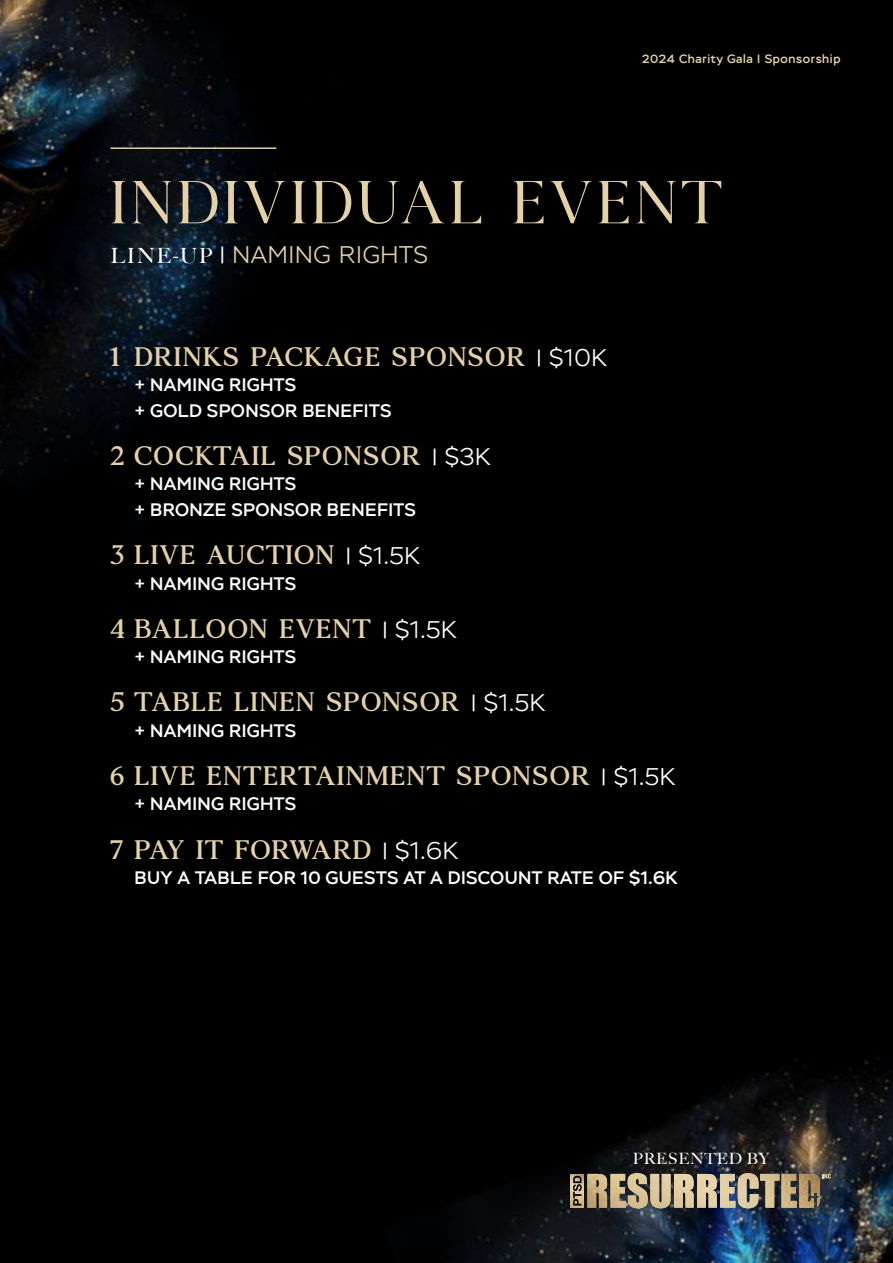
<style>
.page{position:relative;width:893px;height:1263px;background:#000}
.page>*{position:absolute;margin:0;border:0;box-sizing:border-box;transform-origin:0 0}
.t1{font:300 68.4px "Agatho";letter-spacing:.07em;color:#e4d1a9}
.t2{font:700 30px "Agatho";letter-spacing:.05em;color:#e4d1a9}
.t3{font:300 24px "Stem";letter-spacing:.03em;color:#e4d1a9}
.t4{font:500 18px/25.5px "Stem";letter-spacing:.02em;color:#fff}
.t5{font:500 15.6px "Big Caslon";letter-spacing:.05em;color:#fff}
.t6{font:500 12px "Stem";letter-spacing:.05em;color:#e4d1a9}
.s1{font-family:"Big Caslon";font-weight:500;font-size:21px;color:#fff}
.s2{font-family:"Stem";font-weight:300;font-size:24px;color:#fff}
</style>
<div class="page">
<img style="left:0;top:0;width:277px;height:475px">
<img style="left:457px;top:1058px;width:436px;height:205px">
<img style="left:571px;top:1174px;width:2px;height:33px">
<svg style="left:573px;top:1173px;width:258px;height:35px;background:#9c8d72"></svg>
<hr style="left:111px;top:147px;width:165px;height:2px;background:#e4d1a9">
<p class="t6" style="left:642px;top:52px;width:200px">2024 Charity Gala | Sponsorship</p>
<h1 class="t1" style="left:111px;top:176px;width:613px">INDIVIDUAL EVENT</h1>
<h3 class="t3" style="left:111px;top:241px;width:319px"><span class="s1">LINE-UP |</span> NAMING RIGHTS</h3>
<h2 class="t2" style="left:111px;top:345px;width:498px">1 DRINKS PACKAGE SPONSOR <span class="s1">|</span> <span class="s2">$10K</span></h2>
<p class="t4" style="left:135px;top:372px;width:258px">+ NAMING RIGHTS<br>+ GOLD SPONSOR BENEFITS</p>
<h2 class="t2" style="left:111px;top:444px;width:382px">2 COCKTAIL SPONSOR <span class="s1">|</span> <span class="s2">$3K</span></h2>
<p class="t4" style="left:135px;top:472px;width:283px">+ NAMING RIGHTS<br>+ BRONZE SPONSOR BENEFITS</p>
<h2 class="t2" style="left:111px;top:543px;width:311px">3 LIVE AUCTION <span class="s1">|</span> <span class="s2">$1.5K</span></h2>
<p class="t4" style="left:135px;top:571px;width:163px">+ NAMING RIGHTS</p>
<h2 class="t2" style="left:111px;top:617px;width:348px">4 BALLOON EVENT <span class="s1">|</span> <span class="s2">$1.5K</span></h2>
<p class="t4" style="left:135px;top:644px;width:163px">+ NAMING RIGHTS</p>
<h2 class="t2" style="left:111px;top:690px;width:436px">5 TABLE LINEN SPONSOR <span class="s1">|</span> <span class="s2">$1.5K</span></h2>
<p class="t4" style="left:135px;top:718px;width:163px">+ NAMING RIGHTS</p>
<h2 class="t2" style="left:111px;top:764px;width:566px">6 LIVE ENTERTAINMENT SPONSOR <span class="s1">|</span> <span class="s2">$1.5K</span></h2>
<p class="t4" style="left:135px;top:791px;width:163px">+ NAMING RIGHTS</p>
<h2 class="t2" style="left:111px;top:837px;width:349px">7 PAY IT FORWARD <span class="s1">|</span> <span class="s2">$1.6K</span></h2>
<p class="t4" style="left:135px;top:865px;width:545px">BUY A TABLE FOR 10 GUESTS AT A DISCOUNT RATE OF $1.6K</p>
<p class="t5" style="left:633px;top:1145px;width:138px">PRESENTED BY</p>
</div>
